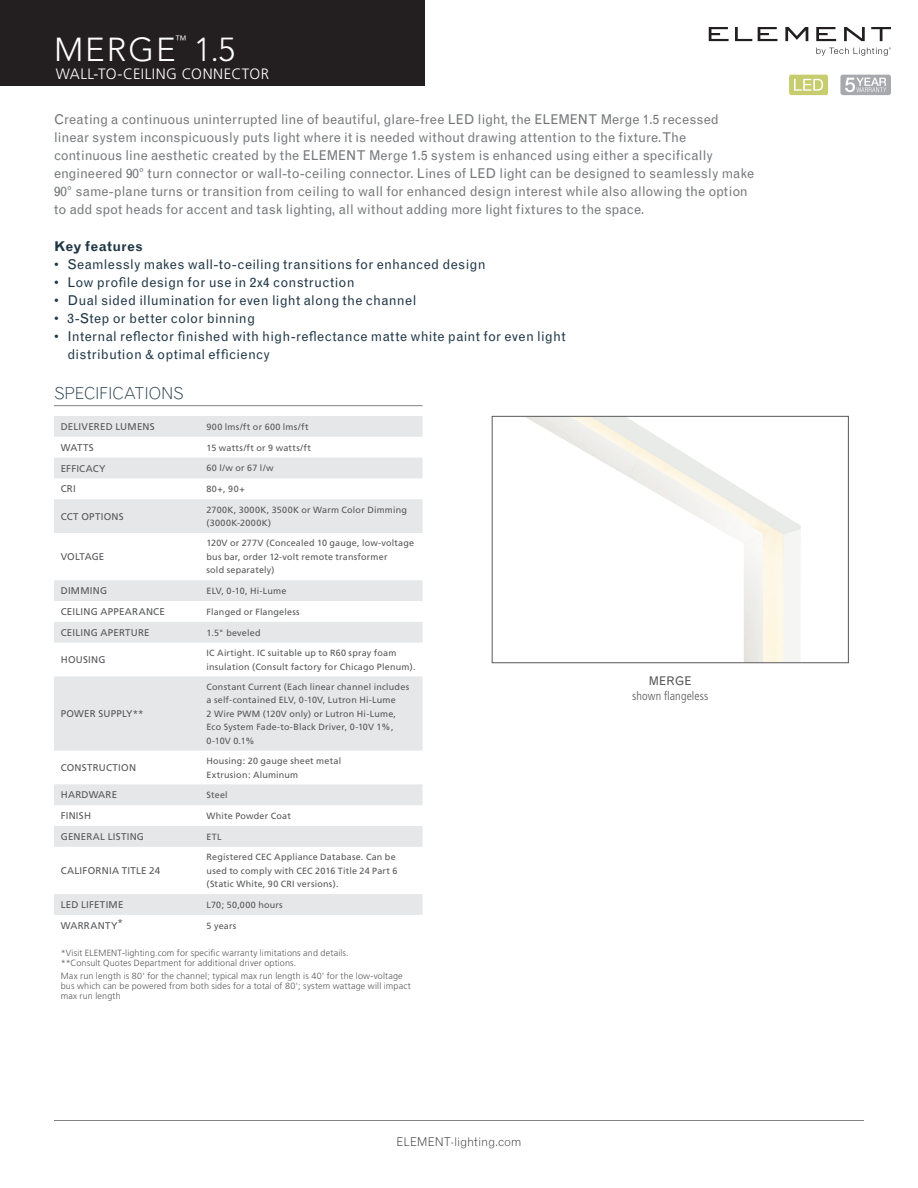
<style>
.page{position:relative;width:918px;height:1188px;background:#fff}
.page>*{position:absolute;margin:0;border:0;box-sizing:border-box;transform-origin:0 0}
.t1{font:300 33px "Avenir";letter-spacing:.06em;color:#fff}
.Spec_Header{font:300 16.5px "Grotesque";letter-spacing:-.015em;color:#203746}
.t2{font:300 15px "Frutiger";letter-spacing:.03em;color:#fff}
.t3{font:13.5px/18px "Grotesque";color:#76787b}
.t4{font:13.5px/18px "Grotesque";letter-spacing:.02em;color:#203746}
.t5{font:700 13.5px "Grotesque";letter-spacing:.02em;color:#203746}
.t6{font:300 12px "Grotesque";letter-spacing:-.01em;color:#231f20}
.t7{font:300 condensed 12px "Frutiger";letter-spacing:.01em;color:#57585a}
.t8{font:12px "Grotesque";letter-spacing:.01em;color:#57585a}
.t9{font:300 12px "Avenir";color:#fff}
.t10{font:9.75px "Frutiger";letter-spacing:.025em;color:#57585a}
.t11{font:9.75px "Frutiger";color:#57585a}
.t12{font:9px/13.5px "Frutiger";letter-spacing:.02em;color:#57585a}
.t13{font:300 9px/9.8px "Frutiger";letter-spacing:.015em;color:#57585a}
</style>
<div class="page">
<div style="left:0;top:0;width:425px;height:86px;background:#231f20"></div>
<hr style="left:54px;top:1120px;width:810px;height:1px;background:#808285">
<div style="left:840px;top:75px;width:51px;height:20px;background:#a8a9ad;border-radius:3px"></div>
<svg style="left:845px;top:78px;width:41px;height:14px"></svg>
<div style="left:789px;top:75px;width:39px;height:20px;background:#c7cc6e;border-radius:2px"></div>
<svg style="left:794px;top:79px;width:29px;height:12px"></svg>
<svg style="left:709px;top:27px;width:20px;height:14px"></svg>
<svg style="left:735px;top:27px;width:17px;height:14px"></svg>
<svg style="left:758px;top:27px;width:19px;height:14px"></svg>
<svg style="left:785px;top:27px;width:23px;height:14px"></svg>
<svg style="left:816px;top:27px;width:20px;height:14px"></svg>
<svg style="left:844px;top:27px;width:21px;height:14px"></svg>
<svg style="left:871px;top:27px;width:20px;height:14px"></svg>
<svg style="left:816px;top:47px;width:75px;height:9px"></svg>
<img style="left:527px;top:418px;width:274px;height:243px">
<div style="left:492px;top:416px;width:357px;height:247px;border:1px solid #57585a"></div>
<svg style="left:54px;top:416px;width:369px;height:499px;fill:#ebeced"></svg>
<hr style="left:54px;top:405px;width:369px;height:1px;background:#808285">
<h1 class="t1" style="left:54px;top:31px;width:123px">MERGE</h1>
<h3 class="t9" style="left:175px;top:33px;width:13px">™</h3>
<h1 class="t1" style="left:194px;top:31px;width:43px">1.5</h1>
<h3 class="t2" style="left:56px;top:65px;width:215px">WALL-TO-CEILING CONNECTOR</h3>
<p class="t3" style="left:54px;top:110px;width:702px">Creating a continuous uninterrupted line of beautiful, glare-free LED light, the ELEMENT Merge 1.5 recessed linear system inconspicuously puts light where it is needed without drawing attention to the fixture. The continuous line aesthetic created by the ELEMENT Merge 1.5 system is enhanced using either a specifically engineered 90° turn connector or wall-to-ceiling connector. Lines of LED light can be designed to seamlessly make 90° same-plane turns or transition from ceiling to wall for enhanced design interest while also allowing the option to add spot heads for accent and task lighting, all without adding more light fixtures to the space.</p>
<p class="t5" style="left:54px;top:238px;width:90px">Key features</p>
<p class="t4" style="left:54px;top:255px;width:433px">• Seamlessly makes wall-to-ceiling transitions for enhanced design</p>
<p class="t4" style="left:54px;top:273px;width:302px">• Low profile design for use in 2x4 construction</p>
<p class="t4" style="left:54px;top:291px;width:364px">• Dual sided illumination for even light along the channel</p>
<p class="t4" style="left:54px;top:309px;width:203px">• 3-Step or better color binning</p>
<p class="t4" style="left:68px;top:327px;width:500px;text-indent:-14px">• Internal reflector finished with high-reflectance matte white paint for even light distribution &amp; optimal efficiency</p>
<p class="Spec_Header" style="left:54px;top:383px;width:131px">SPECIFICATIONS</p>
<p class="t10" style="left:61px;top:421px;width:96px">DELIVERED LUMENS</p>
<p class="t12" style="left:207px;top:420px;width:104px">900 lms/ft or 600 lms/ft</p>
<p class="t10" style="left:61px;top:442px;width:35px">WATTS</p>
<p class="t12" style="left:207px;top:441px;width:106px">15 watts/ft or 9 watts/ft</p>
<p class="t10" style="left:61px;top:463px;width:47px">EFFICACY</p>
<p class="t12" style="left:207px;top:462px;width:69px">60 l/w or 67 l/w</p>
<p class="t10" style="left:61px;top:483px;width:17px">CRI</p>
<p class="t12" style="left:207px;top:482px;width:40px">80+, 90+</p>
<p class="t10" style="left:61px;top:511px;width:65px">CCT OPTIONS</p>
<p class="t12" style="left:207px;top:503px;width:202px">2700K, 3000K, 3500K or Warm Color Dimming (3000K-2000K)</p>
<p class="t11" style="left:61px;top:551px;width:45px">VOLTAGE</p>
<p class="t12" style="left:207px;top:537px;width:209px">120V or 277V (Concealed 10 gauge, low-voltage bus bar, order 12-volt remote transformer<br>sold separately)</p>
<p class="t10" style="left:61px;top:585px;width:48px">DIMMING</p>
<p class="t12" style="left:207px;top:584px;width:82px">ELV, 0-10, Hi-Lume</p>
<p class="t10" style="left:61px;top:606px;width:106px">CEILING APPEARANCE</p>
<p class="t12" style="left:207px;top:605px;width:95px">Flanged or Flangeless</p>
<p class="t10" style="left:61px;top:627px;width:90px">CEILING APERTURE</p>
<p class="t12" style="left:207px;top:626px;width:56px">1.5" beveled</p>
<p class="t10" style="left:61px;top:654px;width:46px">HOUSING</p>
<p class="t12" style="left:207px;top:646px;width:211px">IC Airtight. IC suitable up to R60 spray foam insulation (Consult factory for Chicago Plenum).</p>
<p class="t10" style="left:61px;top:708px;width:84px">POWER SUPPLY**</p>
<p class="t12" style="left:207px;top:680px;width:204px">Constant Current (Each linear channel includes a self-contained ELV, 0-10V, Lutron Hi-Lume<br>2 Wire PWM (120V only) or Lutron Hi-Lume, Eco System Fade-to-Black Driver, 0-10V 1%, 0-10V 0.1%</p>
<p class="t10" style="left:61px;top:762px;width:77px">CONSTRUCTION</p>
<p class="t12" style="left:207px;top:754px;width:136px">Housing: 20 gauge sheet metal</p>
<p class="t12" style="left:207px;top:768px;width:93px">Extrusion: Aluminum</p>
<p class="t10" style="left:61px;top:789px;width:58px">HARDWARE</p>
<p class="t12" style="left:207px;top:788px;width:23px">Steel</p>
<p class="t10" style="left:61px;top:810px;width:32px">FINISH</p>
<p class="t12" style="left:207px;top:809px;width:86px">White Powder Coat</p>
<p class="t10" style="left:61px;top:831px;width:85px">GENERAL LISTING</p>
<p class="t12" style="left:207px;top:830px;width:17px">ETL</p>
<p class="t10" style="left:61px;top:865px;width:101px">CALIFORNIA TITLE 24</p>
<p class="t12" style="left:207px;top:851px;width:192px">Registered CEC Appliance Database. Can be used to comply with CEC 2016 Title 24 Part 6 (Static White, 90 CRI versions).</p>
<p class="t10" style="left:61px;top:899px;width:64px">LED LIFETIME</p>
<p class="t12" style="left:207px;top:898px;width:78px">L70; 50,000 hours</p>
<p class="t10" style="left:61px;top:920px;width:64px">WARRANTY*</p>
<p class="t12" style="left:207px;top:919px;width:31px">5 years</p>
<p class="t13" style="left:61px;top:948px;width:289px">*Visit ELEMENT-lighting.com for specific warranty limitations and details. **Consult Quotes Department for additional driver options.</p>
<p class="t13" style="left:61px;top:971px;width:352px">Max run length is 80' for the channel; typical max run length is 40' for the low-voltage bus which can be powered from both sides for a total of 80'; system wattage will impact max run length</p>
<h3 class="t6" style="left:397px;top:1134px;width:126px">ELEMENT-lighting.com</h3>
<p class="t8" style="left:649px;top:674px;width:44px">MERGE</p>
<p class="t7" style="left:632px;top:689px;width:78px">shown flangeless</p>
</div>
